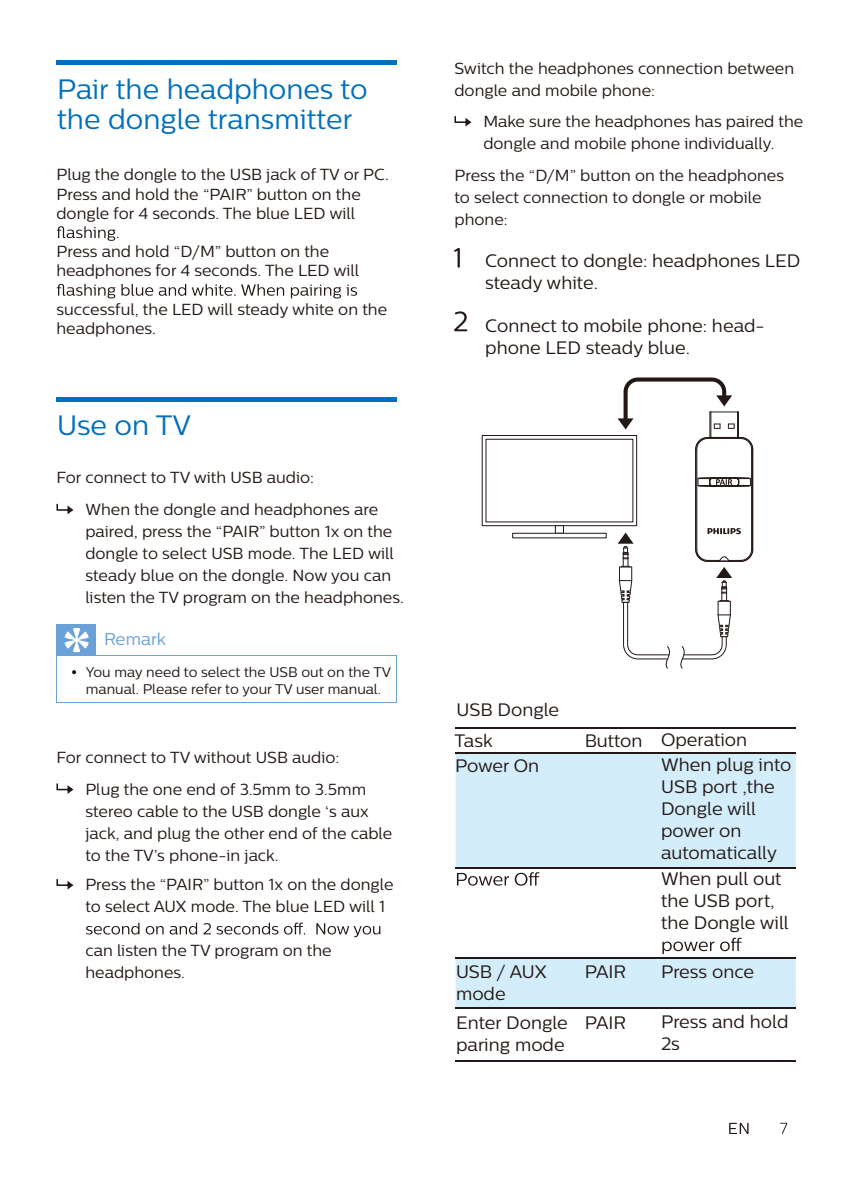
<style>
.page{position:relative;width:842px;height:1191px;background:#fff}
.page>*{position:absolute;margin:0;border:0;box-sizing:border-box;transform-origin:0 0}
.t1{font:28px/30px "Centrale Sans";color:#0070bd}
.t2{font:18px/22px "Centrale Sans";color:#231815}
.t3{font:17px "Centrale Sans";color:#6aa1d7}
.t4{font:16px/22px "Centrale Sans";color:#231815}
.t5{font:14px/17px "Centrale Sans";color:#231815}
</style>
<div class="page">
<svg style="left:780px;top:1122px;width:7px;height:12px"></svg>
<svg style="left:729px;top:1122px;width:19px;height:12px"></svg>
<hr style="left:56px;top:61px;width:341px;height:4px;background:#0070bd">
<svg style="left:454px;top:248px;width:6px;height:20px"></svg>
<svg style="left:454px;top:311px;width:13px;height:20px"></svg>
<svg style="left:57px;top:226px;width:62px;height:15px"></svg>
<svg style="left:57px;top:284px;width:300px;height:14px"></svg>
<hr style="left:56px;top:397px;width:341px;height:4px;background:#0070bd">
<div style="left:57px;top:624px;width:38px;height:31px;background:#6aa1d7"></div>
<hr style="left:56px;top:655px;width:1px;height:47px;background:#6aa1d7">
<hr style="left:397px;top:656px;width:1px;height:46px;background:#6aa1d7">
<hr style="left:56px;top:702px;width:39px;height:1px;background:#6aa1d7">
<hr style="left:95px;top:702px;width:302px;height:1px;background:#6aa1d7">
<hr style="left:56px;top:625px;width:1px;height:30px;background:#6aa1d7">
<hr style="left:56px;top:624px;width:40px;height:1px;background:#6aa1d7">
<hr style="left:95px;top:625px;width:1px;height:30px;background:#6aa1d7">
<hr style="left:95px;top:655px;width:302px;height:1px;background:#6aa1d7">
<svg style="left:65px;top:628px;width:23px;height:24px"></svg>
<svg style="left:72px;top:670px;width:4px;height:4px"></svg>
<svg style="left:56px;top:504px;width:17px;height:10px"></svg>
<svg style="left:56px;top:783px;width:17px;height:11px"></svg>
<svg style="left:56px;top:879px;width:17px;height:10px"></svg>
<svg style="left:86px;top:922px;width:294px;height:15px"></svg>
<svg style="left:454px;top:116px;width:17px;height:11px"></svg>
<div style="left:482px;top:435px;width:155px;height:91px;background:linear-gradient(to bottom,#fff,#fff);border:1px solid #231815"></div>
<div style="left:555px;top:525px;width:9px;height:8px;background:#fff;border:1px solid #231815"></div>
<svg style="left:512px;top:533px;width:94px;height:5px"></svg>
<div style="left:486px;top:439px;width:147px;height:83px;background:#fff;border:1px solid #231815"></div>
<svg style="left:612px;top:377px;width:141px;height:292px"></svg>
<hr style="left:456px;top:727px;width:108px;height:1px;background:#231815">
<hr style="left:564px;top:727px;width:114px;height:1px;background:#231815">
<hr style="left:678px;top:727px;width:118px;height:1px;background:#231815">
<hr style="left:456px;top:1007px;width:108px;height:1px;background:#231815">
<hr style="left:564px;top:1007px;width:114px;height:1px;background:#231815">
<hr style="left:678px;top:1007px;width:118px;height:1px;background:#231815">
<hr style="left:456px;top:1060px;width:108px;height:1px;background:#231815">
<hr style="left:564px;top:1060px;width:114px;height:1px;background:#231815">
<hr style="left:678px;top:1060px;width:118px;height:1px;background:#231815">
<svg style="left:456px;top:752px;width:340px;height:133px;background:#d1e7f3"></svg>
<svg style="left:456px;top:937px;width:340px;height:70px"></svg>
<h1 class="t1" style="left:57px;top:73px;width:312px">Pair the headphones to the dongle transmitter</h1>
<p class="t4" style="left:56px;top:165px;width:334px;line-height:19.2px">Plug the dongle to the USB jack of TV or PC.<br>Press and hold the “PAIR” button on the dongle for 4 seconds. The blue LED will</p>
<p class="t4" style="left:56px;top:242px;width:304px;line-height:19.2px">Press and hold “D/M” button on the headphones for 4 seconds. The LED will</p>
<p class="t4" style="left:56px;top:299px;width:332px;line-height:19.2px">successful, the LED will steady white on the headphones.</p>
<h1 class="t1" style="left:57px;top:409px;width:136px">Use on TV</h1>
<p class="t4" style="left:85px;top:461px;width:294px;line-height:32.2px;text-indent:-29px">For connect to TV with USB audio:<br>When the dongle and headphones are</p>
<p class="t4" style="left:85px;top:520px;width:320px">paired, press the “PAIR” button 1x on the dongle to select USB mode. The LED will steady blue on the dongle. Now you can listen the TV program on the headphones.</p>
<p class="t3" style="left:104px;top:629px;width:63px">Remark</p>
<p class="t5" style="left:86px;top:663px;width:307px">You may need to select the USB out on the TV manual. Please refer to your TV user manual.</p>
<p class="t4" style="left:85px;top:740px;width:282px;line-height:32.2px;text-indent:-29px">For connect to TV without USB audio:<br>Plug the one end of 3.5mm to 3.5mm</p>
<p class="t4" style="left:85px;top:800px;width:308px">stereo cable to the USB dongle ‘s aux jack, and plug the other end of the cable to the TV’s phone-in jack.</p>
<p class="t4" style="left:85px;top:873px;width:310px">Press the “PAIR” button 1x on the dongle to select AUX mode. The blue LED will 1</p>
<p class="t4" style="left:85px;top:939px;width:248px">can listen the TV program on the headphones.</p>
<p class="t4" style="left:454px;top:57px;width:341px">Switch the headphones connection between dongle and mobile phone:</p>
<p class="t4" style="left:483px;top:110px;width:321px">Make sure the headphones has paired the dongle and mobile phone individually.</p>
<p class="t4" style="left:454px;top:164px;width:331px">Press the “D/M” button on the headphones to select connection to dongle or mobile phone:</p>
<p class="t2" style="left:485px;top:249px;width:317px">Connect to dongle: headphones LED steady white.</p>
<p class="t2" style="left:485px;top:314px;width:281px">Connect to mobile phone: head&shy;phone LED steady blue.</p>
<p class="t2" style="left:454px;top:693px;width:106px;line-height:31px">USB Dongle<br>Task</p>
<p class="t2" style="left:455px;top:754px;width:86px">Power On</p>
<p class="t2" style="left:456px;top:960px;width:92px">USB / AUX mode</p>
<p class="t2" style="left:585px;top:729px;width:164px">Button Operation</p>
<p class="t2" style="left:585px;top:960px;width:43px">PAIR</p>
<p class="t2" style="left:661px;top:753px;width:132px">When plug into<br>USB port ,the<br>Dongle will power on automatically</p>
<p class="t2" style="left:661px;top:867px;width:129px">When pull out the USB port, the Dongle will</p>
<p class="t2" style="left:661px;top:960px;width:95px">Press once</p>
<p class="t2" style="left:456px;top:1011px;width:113px">Enter Dongle paring mode</p>
<p class="t2" style="left:585px;top:1011px;width:43px">PAIR</p>
<p class="t2" style="left:661px;top:1010px;width:129px">Press and hold<br>2s</p>
</div>
